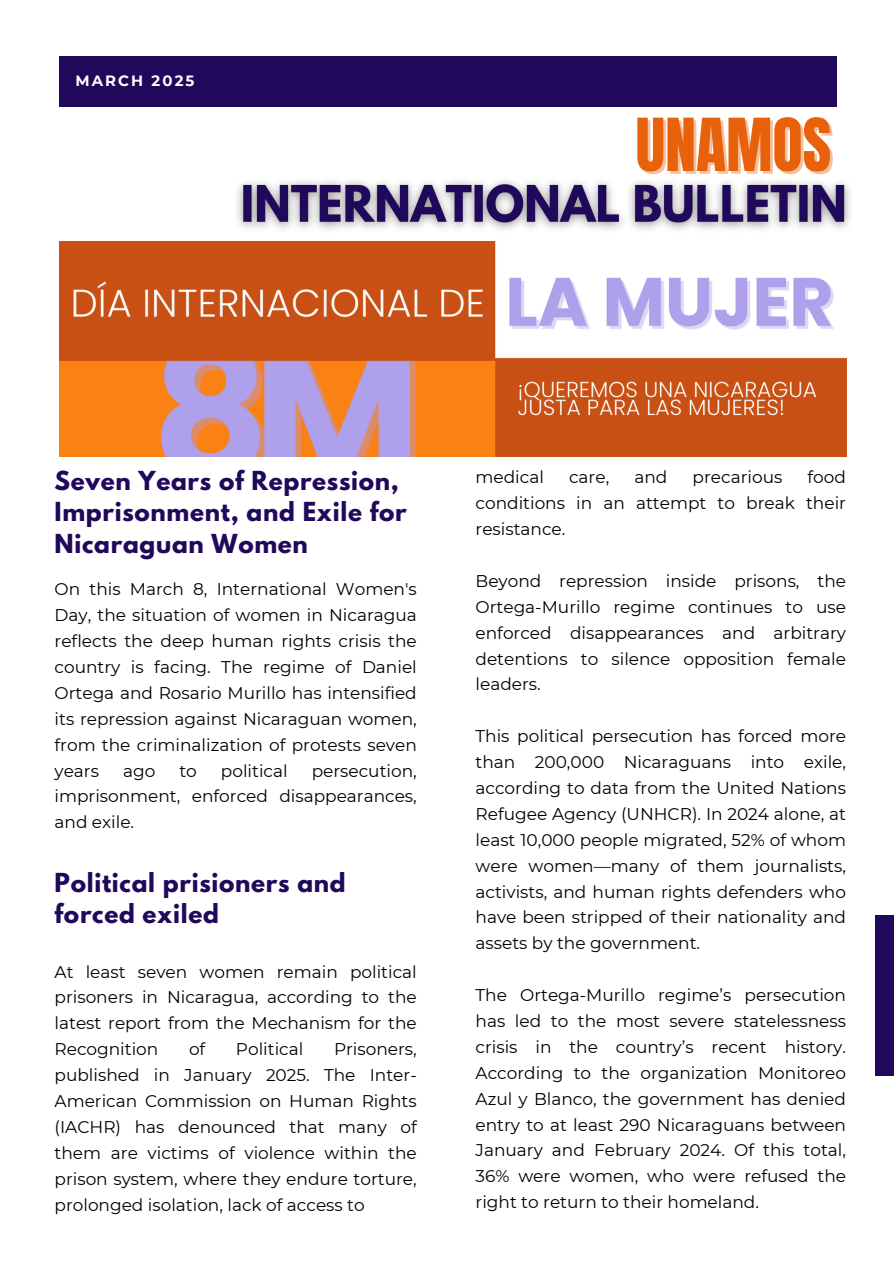
<style>
.page{position:relative;width:894px;height:1264px;background:#fff}
.page>*{position:absolute;margin:0;border:0;box-sizing:border-box;transform-origin:0 0}
.t1{font:62.1px "Anton";color:#e8620c}
.t2{font:700 23.25px/31.5px "League Spartan";letter-spacing:.03em;color:#20085b}
.t3{font:16.95px/25.8px "Montserrat";color:#000;text-align:justify}
.t4{font:700 14.85px "Montserrat";letter-spacing:.14em;color:#fff}
</style>
<div class="page">
<div style="left:59px;top:56px;width:776px;height:51px;background:#20085b"></div>
<div style="left:874px;top:914px;width:19px;height:161px;background:#20085b"></div>
<img style="left:59px;top:241px;width:786px;height:215px">
<img style="left:237px;top:181px;width:613px;height:49px">
<h4 class="t4" style="left:75px;top:71px;width:120px">MARCH 2025</h4>
<h4 class="t1" style="left:635px;top:100px;width:197px">UNAMOS</h4>
<p class="t2" style="left:55px;top:468px;width:353px">Seven Years of Repression,<br>Imprisonment, and Exile for<br>Nicaraguan Women</p>
<p class="t3" style="left:55px;top:576px;width:363px">On this March 8, International Women's Day, the situation of women in Nicaragua reflects the deep human rights crisis the country is facing. The regime of Daniel Ortega and Rosario Murillo has intensified its repression against Nicaraguan women, from the criminalization of protests seven years</p>
<p class="t3" style="left:55px;top:757px;width:363px;text-indent:257px">persecution, imprisonment, enforced disappearances, and exile.</p>
<p class="t3" style="left:123px;top:757px;width:34px">ago</p>
<p class="t3" style="left:179px;top:757px;width:19px">to</p>
<p class="t3" style="left:221px;top:757px;width:68px">political</p>
<h3 class="t2" style="left:55px;top:869px;width:292px">Political prisioners and forced exiled</h3>
<h4 class="t3" style="left:55px;top:958px;width:363px">At least seven women remain political prisoners in Nicaragua, according to the latest report from the Mechanism for the Recognition</h4>
<h4 class="t3" style="left:189px;top:1036px;width:18px">of</h4>
<h4 class="t3" style="left:236px;top:1036px;width:69px">Political</h4>
<h4 class="t3" style="left:55px;top:1036px;width:363px;text-indent:279px">Prisoners, published in January 2025. The Inter-American Commission on Human Rights (IACHR) has denounced that many of them are victims of violence within the prison system, where they endure torture, prolonged isolation, lack of access to</h4>
<h2 class="t3" style="left:475px;top:464px;width:372px;text-indent:332px">food conditions in an attempt to break their resistance.</h2>
<p class="t3" style="left:475px;top:568px;width:372px">Beyond repression inside prisons, the Ortega-Murillo regime continues to use enforced disappearances and arbitrary detentions to silence opposition female leaders.</p>
<h3 class="t3" style="left:475px;top:723px;width:372px">This political persecution has forced more than 200,000 Nicaraguans into exile, according to data from the United Nations Refugee Agency (UNHCR). In 2024 alone, at least 10,000 people migrated, 52% of whom were women—many of them journalists, activists, and human rights defenders who have been stripped of their nationality and assets by the government.</h3>
<h4 class="t3" style="left:475px;top:982px;width:372px">The Ortega-Murillo regime’s persecution has led to the most severe statelessness crisis in the country’s recent history.<br>According to the organization Monitoreo Azul y Blanco, the government has denied entry to at least 290 Nicaraguans between January and February 2024. Of this total, 36% were women, who were refused the right to return to their homeland.</h4>
<h2 class="t3" style="left:475px;top:464px;width:70px">medical</h2>
<h2 class="t3" style="left:569px;top:464px;width:42px">care,</h2>
<h2 class="t3" style="left:634px;top:464px;width:34px">and</h2>
<h2 class="t3" style="left:692px;top:464px;width:91px">precarious</h2>
</div>
